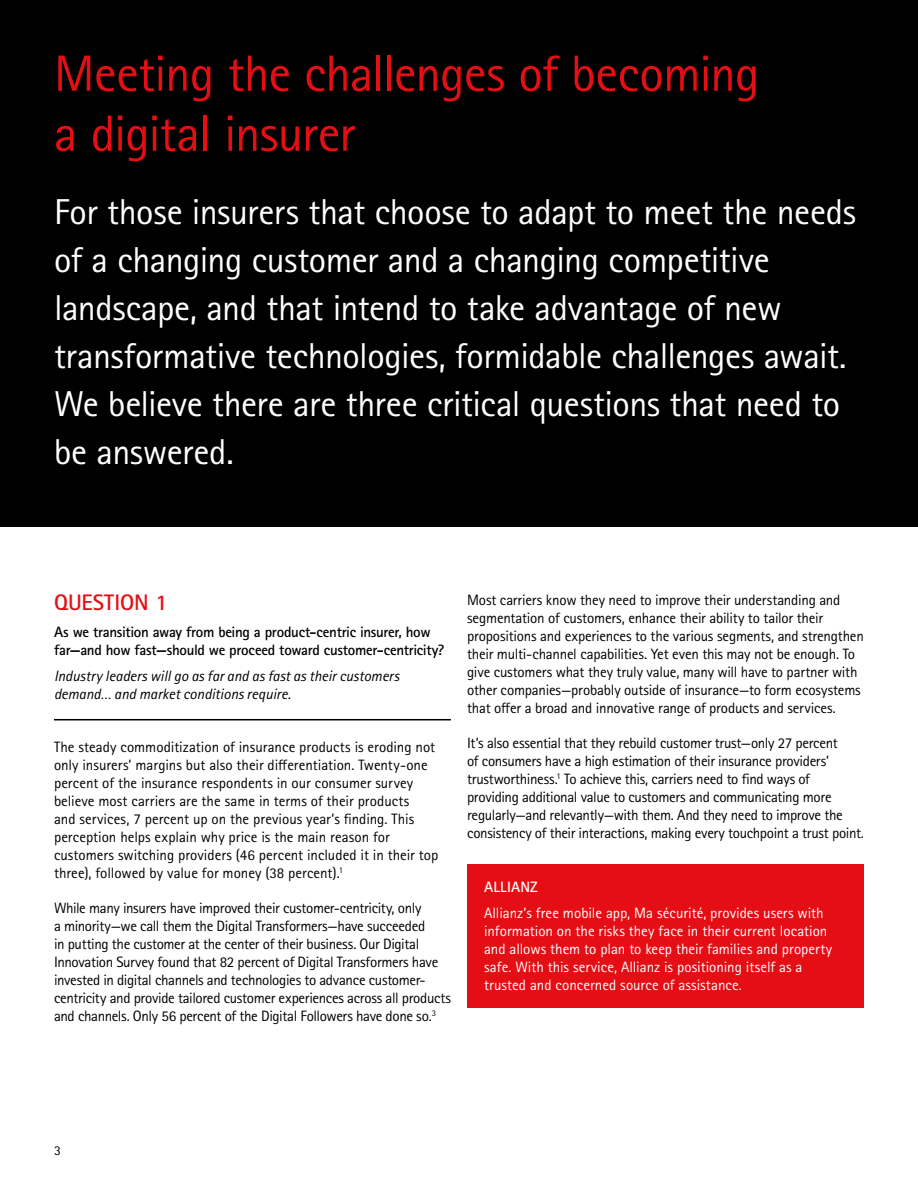
<style>
.page{position:relative;width:918px;height:1188px;background:#fff}
.page>*{position:absolute;margin:0;border:0;box-sizing:border-box;transform-origin:0 0}
.t1{font:51px/60px "Rotis Sans Seriffor ACN";letter-spacing:-.02em;color:#e60e15}
.t2{font:36px/48px "Rotis Sans Seriffor ACN";letter-spacing:-.015em;color:#fff}
.t3{font:700 22.5px "Rotis Sans Seriffor ACN";letter-spacing:-.005em;color:#e60e15}
.t4{font:15px/18px "Rotis Sans Seriffor ACN";letter-spacing:-.015em;color:#000}
.t5{font:15px/18px "Rotis Sans Seriffor ACN";color:#fff}
.t6{font:700 15px/18px "Rotis Sans Seriffor ACN";letter-spacing:-.02em;color:#000}
.t7{font:italic 15px/18px "Rotis Sans Seriffor ACN";letter-spacing:-.005em;color:#000}
.t8{font:700 15px "Rotis Sans Seriffor ACN";letter-spacing:.01em;color:#fff}
.t9{font:13.5px "Rotis Sans Seriffor ACN";color:#000}
</style>
<div class="page">
<div style="left:0;top:0;width:918px;height:526px;background:#000"></div>
<div style="left:467px;top:864px;width:397px;height:144px;background:#e60e15"></div>
<hr style="left:54px;top:719px;width:397px;height:1px;background:#000">
<h1 class="t1" style="left:54px;top:44px;width:707px">Meeting the challenges of becoming a digital insurer</h1>
<p class="t2" style="left:54px;top:188px;width:804px">For those insurers that choose to adapt to meet the needs of a changing customer and a changing competitive landscape, and that intend to take advantage of new transformative technologies, formidable challenges await.<br>We believe there are three critical questions that need to be answered.</p>
<h3 class="t3" style="left:54px;top:588px;width:115px">QUESTION 1</h3>
<p class="t6" style="left:54px;top:622px;width:392px">As we transition away from being a product-centric insurer, how far—and how fast—should we proceed toward customer-centricity?</p>
<p class="t7" style="left:54px;top:667px;width:347px">Industry leaders will go as far and as fast as their customers demand… and market conditions require.</p>
<p class="t4" style="left:54px;top:738px;width:386px">The steady commoditization of insurance products is eroding not only insurers’ margins but also their differentiation. Twenty-one percent of the insurance respondents in our consumer survey believe most carriers are the same in terms of their products<br>and services, 7 percent up on the previous year’s finding. This perception helps explain why price is the main reason for customers switching providers (46 percent included it in their top three), followed by value for money (38 percent).<sup>1</sup></p>
<p class="t4" style="left:54px;top:899px;width:398px">While many insurers have improved their customer-centricity, only<br>a minority—we call them the Digital Transformers—have succeeded<br>in putting the customer at the center of their business. Our Digital Innovation Survey found that 82 percent of Digital Transformers have invested in digital channels and technologies to advance customer&shy;centricity and provide tailored customer experiences across all products and channels. Only 56 percent of the Digital Followers have done so.<sup>3</sup></p>
<p class="t4" style="left:467px;top:591px;width:398px">Most carriers know they need to improve their understanding and segmentation of customers, enhance their ability to tailor their propositions and experiences to the various segments, and strengthen their multi-channel capabilities. Yet even this may not be enough. To give customers what they truly value, many will have to partner with other companies—probably outside of insurance—to form ecosystems that offer a broad and innovative range of products and services.</p>
<p class="t4" style="left:467px;top:734px;width:398px">It’s also essential that they rebuild customer trust—only 27 percent<br>of consumers have a high estimation of their insurance providers’ trustworthiness.<sup>1</sup> To achieve this, carriers need to find ways of providing additional value to customers and communicating more regularly—and relevantly—with them. And they need to improve the consistency of their interactions, making every touchpoint a trust point.</p>
<p class="t8" style="left:484px;top:877px;width:55px">ALLIANZ</p>
<p class="t5" style="left:484px;top:904px;width:350px">Allianz’s free mobile app, Ma sécurité, provides users with information on the risks they face in their current location and allows them to plan to keep their families and property safe. With this service, Allianz is positioning itself as a trusted and concerned source of assistance.</p>
<p class="t9" style="left:54px;top:1142px;width:8px">3</p>
</div>
